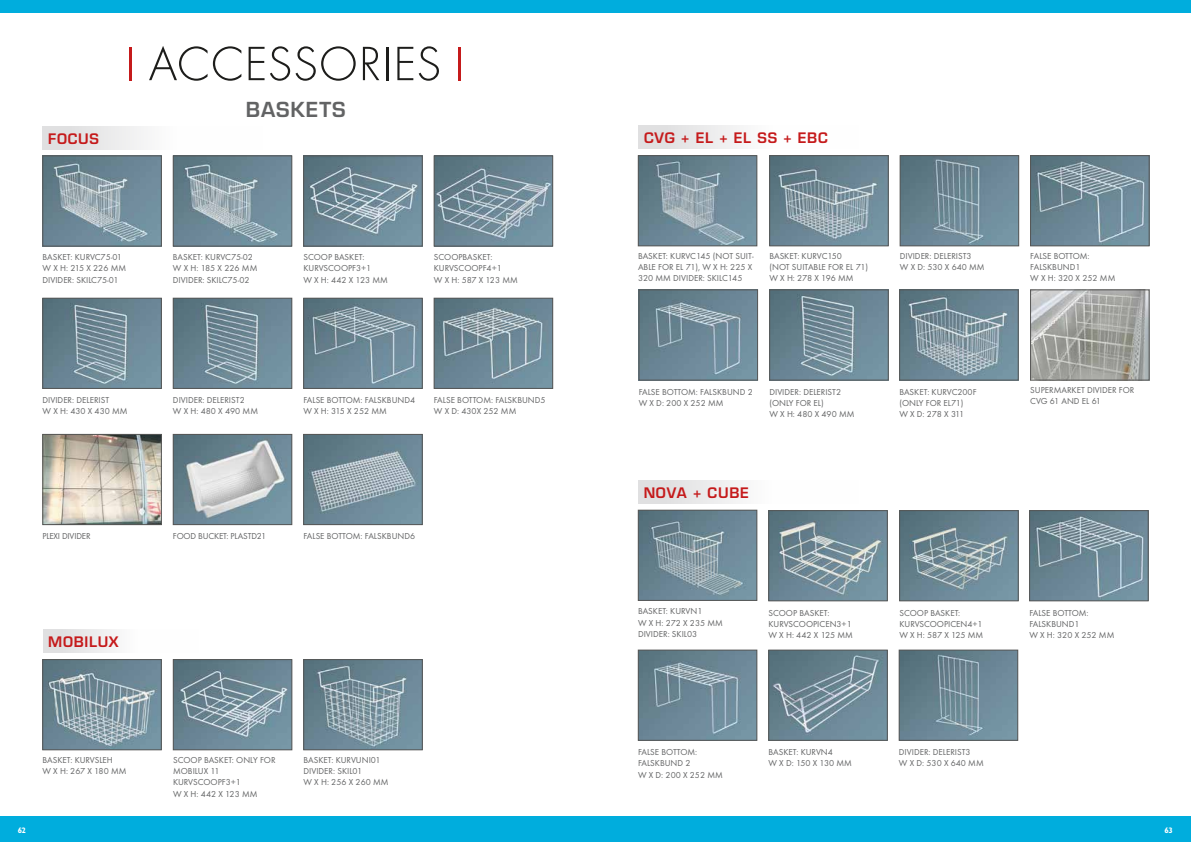
<style>
.page{position:relative;width:1191px;height:842px;background:#fff}
.page>*{position:absolute;margin:0;border:0;box-sizing:border-box;transform-origin:0 0}
.t1{font:300 50px "Futura T";color:#1d1d1b}
.t2{font:600 20px "Palindrome S Si";letter-spacing:.05em;color:#626364}
.t3{font:600 14px "Palindrome S Si";letter-spacing:.05em;color:#c51a1b}
.t4{font:9px/11.3px "Futura T";color:#626364}
.t5{font:9px "Futura T";letter-spacing:-.02em;color:#626364}
.t6{font:700 8px "M Gill Sans";color:#fff}
.s1{color:#c51a1b}
</style>
<div class="page">
<img style="left:45px;top:436px;width:115px;height:87px">
<div style="left:43px;top:434px;width:119px;height:91px;border:1px solid #565655"></div>
<img style="left:175px;top:436px;width:115px;height:87px">
<div style="left:173px;top:434px;width:119px;height:91px;border:1px solid #565655"></div>
<div style="left:0;top:817px;width:1191px;height:25px;background:#00addd"></div>
<img style="left:45px;top:158px;width:115px;height:86px">
<div style="left:43px;top:156px;width:119px;height:90px;border:1px solid #565655"></div>
<img style="left:175px;top:158px;width:115px;height:86px">
<div style="left:173px;top:156px;width:119px;height:90px;border:1px solid #565655"></div>
<img style="left:305px;top:158px;width:115px;height:86px">
<div style="left:303px;top:156px;width:119px;height:90px;border:1px solid #565655"></div>
<img style="left:436px;top:158px;width:115px;height:86px">
<div style="left:434px;top:156px;width:119px;height:90px;border:1px solid #565655"></div>
<img style="left:1032px;top:157px;width:115px;height:87px">
<div style="left:1030px;top:155px;width:119px;height:91px;border:1px solid #565655"></div>
<img style="left:641px;top:292px;width:115px;height:86px">
<div style="left:639px;top:290px;width:119px;height:90px;border:1px solid #565655"></div>
<div style="left:43px;top:126px;width:220px;height:24px;background:linear-gradient(to right,#e0e0e1,#fff)"></div>
<img style="left:640px;top:157px;width:115px;height:87px">
<div style="left:638px;top:155px;width:119px;height:91px;border:1px solid #565655"></div>
<div style="left:638px;top:125px;width:220px;height:24px;background:linear-gradient(to right,#e0e0e1,#fff)"></div>
<img style="left:771px;top:157px;width:115px;height:87px">
<div style="left:769px;top:155px;width:119px;height:91px;border:1px solid #565655"></div>
<img style="left:902px;top:157px;width:115px;height:87px">
<div style="left:900px;top:155px;width:119px;height:91px;border:1px solid #565655"></div>
<img style="left:45px;top:300px;width:115px;height:87px">
<div style="left:43px;top:298px;width:119px;height:91px;border:1px solid #565655"></div>
<img style="left:175px;top:300px;width:115px;height:87px">
<div style="left:173px;top:298px;width:119px;height:91px;border:1px solid #565655"></div>
<img style="left:771px;top:292px;width:115px;height:86px">
<div style="left:769px;top:290px;width:119px;height:90px;border:1px solid #565655"></div>
<img style="left:901px;top:292px;width:115px;height:86px">
<div style="left:899px;top:290px;width:119px;height:90px;border:1px solid #565655"></div>
<img style="left:305px;top:300px;width:115px;height:87px">
<div style="left:303px;top:298px;width:119px;height:91px;border:1px solid #565655"></div>
<img style="left:305px;top:436px;width:115px;height:87px">
<div style="left:303px;top:434px;width:119px;height:91px;border:1px solid #565655"></div>
<img style="left:436px;top:300px;width:115px;height:87px">
<div style="left:434px;top:298px;width:119px;height:91px;border:1px solid #565655"></div>
<div style="left:0;top:0;width:1191px;height:13px;background:#00addd"></div>
<img style="left:175px;top:661px;width:115px;height:87px">
<div style="left:173px;top:659px;width:119px;height:91px;border:1px solid #565655"></div>
<img style="left:305px;top:661px;width:115px;height:87px">
<div style="left:303px;top:659px;width:119px;height:91px;border:1px solid #565655"></div>
<img style="left:1032px;top:292px;width:115px;height:86px">
<div style="left:1030px;top:290px;width:119px;height:90px;border:1px solid #565655"></div>
<div style="left:43px;top:629px;width:155px;height:24px;background:linear-gradient(to right,#e0e0e1,#fff)"></div>
<img style="left:44px;top:661px;width:116px;height:87px">
<div style="left:42px;top:659px;width:120px;height:91px;border:1px solid #565655"></div>
<img style="left:640px;top:512px;width:115px;height:87px">
<div style="left:638px;top:510px;width:119px;height:91px;border:1px solid #575756"></div>
<img style="left:770px;top:512px;width:115px;height:87px">
<div style="left:768px;top:510px;width:119px;height:91px;border:1px solid #565655"></div>
<img style="left:901px;top:512px;width:115px;height:87px">
<div style="left:899px;top:510px;width:119px;height:91px;border:1px solid #565655"></div>
<img style="left:1031px;top:512px;width:115px;height:87px">
<div style="left:1029px;top:510px;width:119px;height:91px;border:1px solid #565655"></div>
<img style="left:640px;top:652px;width:115px;height:86px">
<div style="left:638px;top:650px;width:119px;height:90px;border:1px solid #565655"></div>
<img style="left:770px;top:652px;width:115px;height:86px">
<div style="left:768px;top:650px;width:119px;height:90px;border:1px solid #565655"></div>
<img style="left:901px;top:652px;width:115px;height:86px">
<div style="left:899px;top:650px;width:119px;height:90px;border:1px solid #565655"></div>
<div style="left:638px;top:481px;width:220px;height:23px;background:linear-gradient(to right,#e0e0e1,#fff)"></div>
<h1 class="t1" style="left:125px;top:34px;width:342px"><span class="s1">I</span> ACCESSORIES <span class="s1">I</span></h1>
<h3 class="t3" style="left:48px;top:130px;width:52px">FOCUS</h3>
<h2 class="t2" style="left:246px;top:97px;width:101px">BASKETS</h2>
<h3 class="t3" style="left:644px;top:129px;width:185px">CVG + EL + EL SS + EBC</h3>
<p class="t4" style="left:638px;top:250px;width:117px">BASKET: KURVC145 (NOT SUIT-<br>ABLE FOR EL 71), W X H: 225 X<br>320 MM DIVIDER: SKILC145</p>
<p class="t4" style="left:43px;top:251px;width:85px">BASKET: KURVC75-01<br>W X H: 215 X 226 MM<br>DIVIDER: SKILC75-01</p>
<p class="t4" style="left:173px;top:251px;width:86px">BASKET: KURVC75-02<br>W X H: 185 X 226 MM<br>DIVIDER: SKILC75-02</p>
<p class="t4" style="left:303px;top:251px;width:86px">SCOOP BASKET:<br>KURVSCOOPF3+1<br>W X H: 442 X 123 MM</p>
<p class="t4" style="left:434px;top:251px;width:85px">SCOOPBASKET:<br>KURVSCOOPF4+1<br>W X H: 587 X 123 MM</p>
<p class="t4" style="left:1030px;top:250px;width:87px">FALSE BOTTOM:<br>FALSKBUND1<br>W X H: 320 X 252 MM</p>
<p class="t4" style="left:769px;top:250px;width:100px">BASKET: KURVC150<br>(NOT SUITABLE FOR EL 71)<br>W X H: 278 X 196 MM</p>
<p class="t4" style="left:900px;top:250px;width:86px">DIVIDER: DELERIST3<br>W X D: 530 X 640 MM</p>
<p class="t4" style="left:43px;top:394px;width:87px">DIVIDER: DELERIST<br>W X H: 430 X 430 MM</p>
<p class="t4" style="left:173px;top:394px;width:87px">DIVIDER: DELERIST2<br>W X H: 480 X 490 MM</p>
<p class="t4" style="left:769px;top:386px;width:87px">DIVIDER: DELERIST2 (ONLY FOR EL)<br>W X H: 480 X 490 MM</p>
<p class="t4" style="left:899px;top:386px;width:79px">BASKET: KURVC200F (ONLY FOR EL71)<br>W X D: 278 X 311</p>
<p class="t4" style="left:639px;top:386px;width:115px">FALSE BOTTOM: FALSKBUND 2<br>W X D: 200 X 252 MM</p>
<p class="t4" style="left:303px;top:394px;width:113px">FALSE BOTTOM: FALSKBUND4<br>W X H: 315 X 252 MM</p>
<p class="t4" style="left:434px;top:394px;width:113px">FALSE BOTTOM: FALSKBUND5<br>W X D: 430X 252 MM</p>
<p class="t5" style="left:43px;top:531px;width:50px">PLEXI DIVIDER</p>
<p class="t5" style="left:173px;top:531px;width:95px">FOOD BUCKET: PLASTD21</p>
<p class="t4" style="left:303px;top:530px;width:113px">FALSE BOTTOM: FALSKBUND6</p>
<h3 class="t3" style="left:643px;top:484px;width:107px">NOVA + CUBE</h3>
<p class="t4" style="left:1030px;top:384px;width:106px">SUPERMARKET DIVIDER FOR<br>CVG 61 AND EL 61</p>
<h3 class="t3" style="left:48px;top:633px;width:72px">MOBILUX</h3>
<p class="t4" style="left:42px;top:754px;width:86px">BASKET: KURVSLEH<br>W X H: 267 X 180 MM</p>
<p class="t4" style="left:173px;top:754px;width:104px">SCOOP BASKET: ONLY FOR<br>MOBILUX 11<br>KURVSCOOPF3+1<br>W X H: 442 X 123 MM</p>
<p class="t4" style="left:303px;top:754px;width:87px">BASKET: KURVUNI01<br>DIVIDER: SKIL01<br>W X H: 256 X 260 MM</p>
<p class="t4" style="left:638px;top:606px;width:86px">BASKET: KURVN1<br>W X H: 272 X 235 MM<br>DIVIDER: SKIL03</p>
<p class="t4" style="left:768px;top:607px;width:86px">SCOOP BASKET:<br>KURVSCOOPICEN3+1<br>W X H: 442 X 125 MM</p>
<p class="t4" style="left:899px;top:607px;width:85px">SCOOP BASKET:<br>KURVSCOOPICEN4+1<br>W X H: 587 X 125 MM</p>
<p class="t4" style="left:1029px;top:607px;width:87px">FALSE BOTTOM:<br>FALSKBUND1<br>W X H: 320 X 252 MM</p>
<p class="t4" style="left:638px;top:746px;width:86px">FALSE BOTTOM:<br>FALSKBUND 2<br>W X D: 200 X 252 MM</p>
<p class="t4" style="left:768px;top:746px;width:85px">BASKET: KURVN4<br>W X D: 150 X 130 MM</p>
<p class="t4" style="left:899px;top:746px;width:86px">DIVIDER: DELERIST3<br>W X D: 530 X 640 MM</p>
<p class="t6" style="left:18px;top:826px;width:10px">62</p>
<p class="t6" style="left:1164px;top:826px;width:10px">63</p>
</div>
